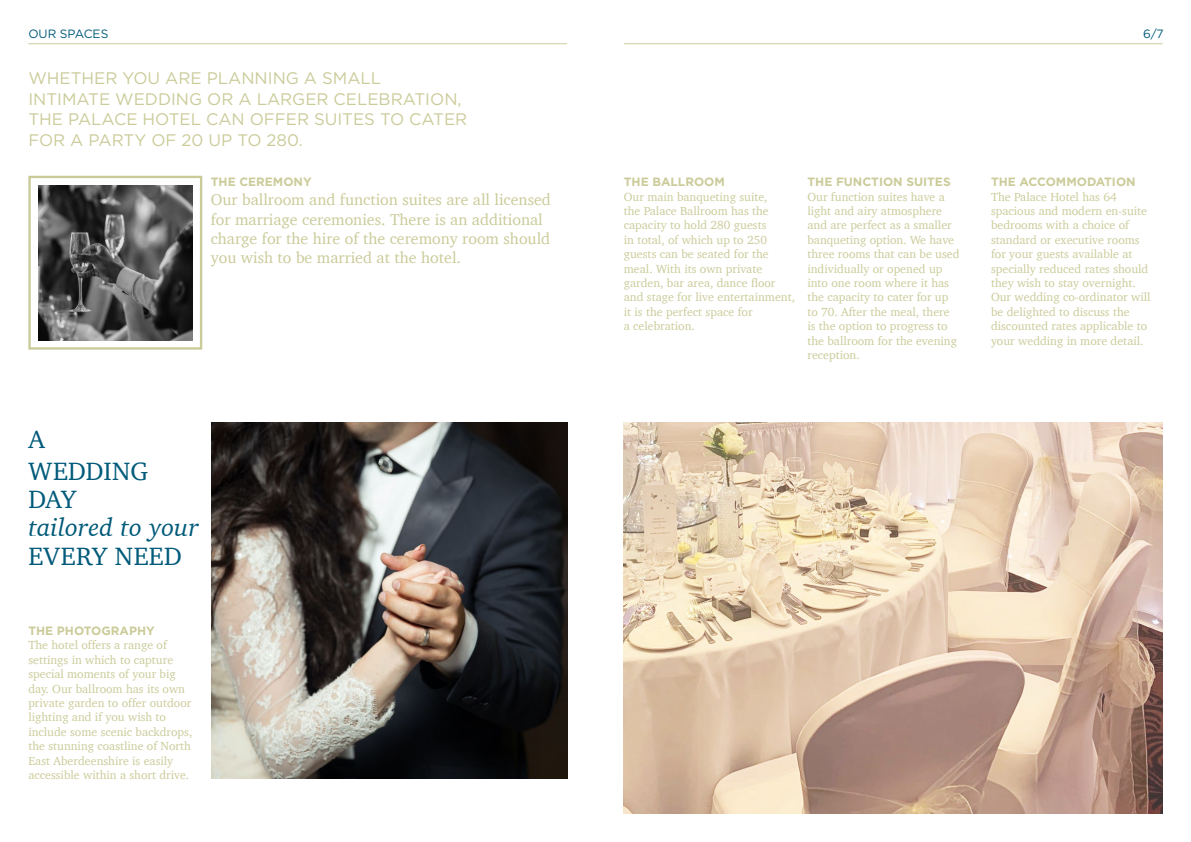
<style>
.page{position:relative;width:1191px;height:842px;background:#fff}
.page>*{position:absolute;margin:0;border:0;box-sizing:border-box;transform-origin:0 0}
.t1{font:25.7px/32.4px "Charter";letter-spacing:.02em;color:#005a7a}
.t2{font:italic 25.7px "Charter";color:#005a7a}
.t3{font:16.7px/20.5px "Gotham";color:#cbcb9a}
.t4{font:16px/19.2px "Charter";color:#cbcb9a}
.t5{font:12px/14.4px "Charter";color:#cbcb9a}
.t6{font:700 12px "Gotham";color:#cbcb9a}
.t7{font:12px "Gotham";color:#005a7a}
</style>
<div class="page">
<img style="left:624px;top:422px;width:538px;height:392px">
<div style="left:28px;top:176px;width:174px;height:174px;border:2px solid #cbcb9a"></div>
<hr style="left:28px;top:43px;width:539px;height:1px;background:#cbcb9a">
<img style="left:38px;top:186px;width:155px;height:154px">
<img style="left:211px;top:422px;width:356px;height:356px">
<hr style="left:624px;top:43px;width:538px;height:1px;background:#cbcb9a">
<p class="t7" style="left:28px;top:26px;width:82px">OUR SPACES</p>
<h2 class="t3" style="left:28px;top:68px;width:440px">WHETHER YOU ARE PLANNING A SMALL<br>INTIMATE WEDDING OR A LARGER CELEBRATION, THE PALACE HOTEL CAN OFFER SUITES TO CATER FOR A PARTY OF 20 UP TO 280.</h2>
<p class="t6" style="left:211px;top:174px;width:102px">THE CEREMONY</p>
<h3 class="t4" style="left:211px;top:190px;width:342px">Our ballroom and function suites are all licensed for marriage ceremonies. There is an additional charge for the hire of the ceremony room should you wish to be married at the hotel.</h3>
<h1 class="t1" style="left:28px;top:422px;width:121px">A<br>WEDDING</h1>
<h1 class="t1" style="left:28px;top:483px;width:49px">DAY</h1>
<h1 class="t2" style="left:28px;top:506px;width:172px">tailored to your</h1>
<h1 class="t1" style="left:28px;top:539px;width:155px">EVERY NEED</h1>
<p class="t6" style="left:28px;top:623px;width:128px">THE PHOTOGRAPHY</p>
<p class="t5" style="left:28px;top:638px;width:165px">The hotel offers a range of settings in which to capture special moments of your big day. Our ballroom has its own private garden to offer outdoor lighting and if you wish to include some scenic backdrops, the stunning coastline of North<br>East Aberdeenshire is easily accessible within a short drive.</p>
<p class="t7" style="left:1143px;top:26px;width:22px">6/7</p>
<p class="t6" style="left:624px;top:174px;width:103px">THE BALLROOM</p>
<p class="t5" style="left:624px;top:189px;width:173px">Our main banqueting suite,<br>the Palace Ballroom has the capacity to hold 280 guests<br>in total, of which up to 250 guests can be seated for the meal. With its own private garden, bar area, dance floor and stage for live entertainment, it is the perfect space for<br>a celebration.</p>
<p class="t6" style="left:807px;top:174px;width:145px">THE FUNCTION SUITES</p>
<p class="t5" style="left:807px;top:189px;width:154px">Our function suites have a light and airy atmosphere and are perfect as a smaller banqueting option. We have three rooms that can be used individually or opened up into one room where it has the capacity to cater for up to 70. After the meal, there is the option to progress to the ballroom for the evening reception.</p>
<p class="t6" style="left:991px;top:174px;width:146px">THE ACCOMMODATION</p>
<p class="t5" style="left:991px;top:189px;width:161px">The Palace Hotel has 64 spacious and modern en-suite bedrooms with a choice of standard or executive rooms for your guests available at specially reduced rates should they wish to stay overnight.<br>Our wedding co-ordinator will be delighted to discuss the discounted rates applicable to your wedding in more detail.</p>
</div>
